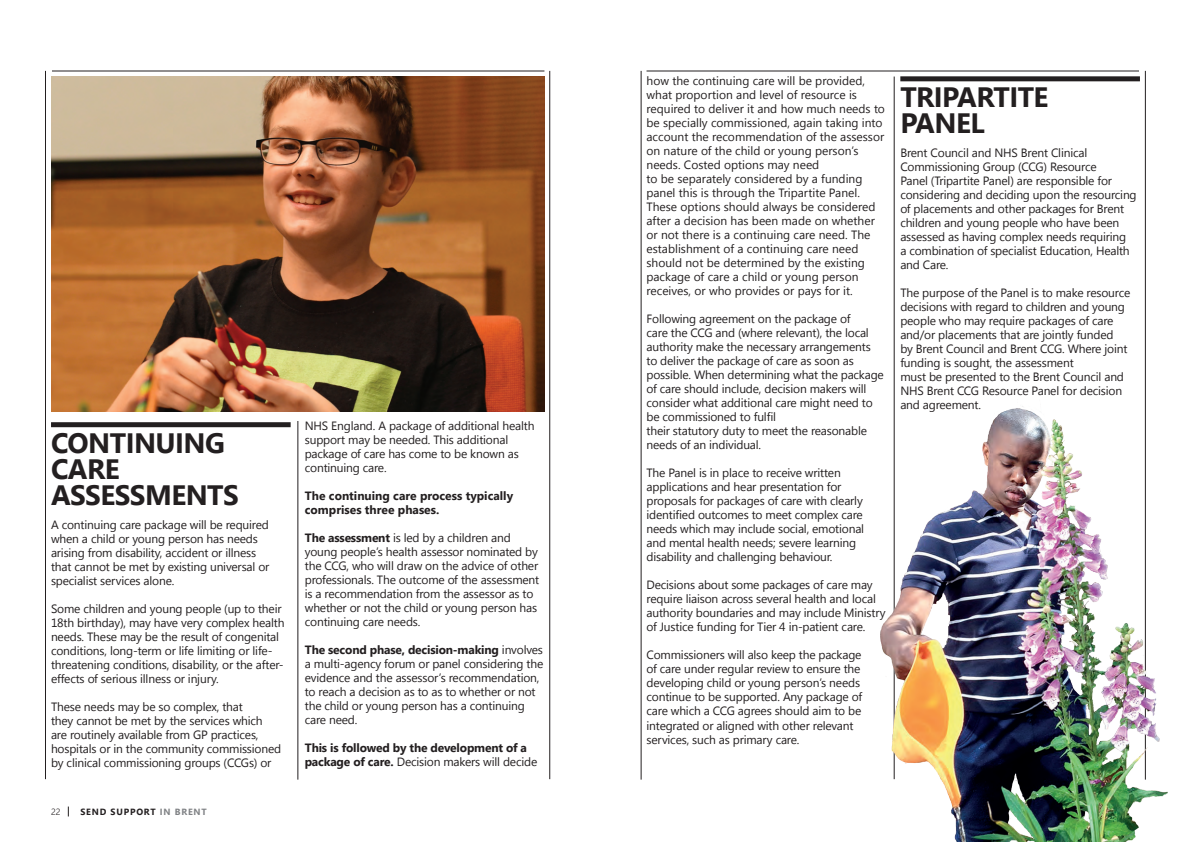
<style>
.page{position:relative;width:1191px;height:842px;background:#fff}
.page>*{position:absolute;margin:0;border:0;box-sizing:border-box;transform-origin:0 0}
.Chapter_heads{font:700 28px/26px "Segoe UI";letter-spacing:-.02em;color:#231f20}
.Body_text{font:12px/14px "Segoe UI";letter-spacing:-.015em;color:#231f20}
.Body_text-2{font:700 12px/14px "Segoe UI";letter-spacing:-.015em;color:#231f20}
.Bold_body_copy{font:700 12px/14px "Segoe UI";color:#231f20}
.t1{font:700 9px "Segoe UI";letter-spacing:.09em;color:#231f20}
.t2{font:300 9px "Segoe UI";color:#231f20}
.s1{color:#808285}
.s2{font-weight:700}
.s3{font-weight:400}
</style>
<div class="page">
<img style="left:51px;top:77px;width:493px;height:334px">
<hr style="left:45px;top:71px;width:1px;height:708px;background:#231f20">
<hr style="left:298px;top:421px;width:1px;height:359px;background:#231f20">
<hr style="left:52px;top:71px;width:492px;height:1px;background:#231f20">
<div style="left:51px;top:422px;width:240px;height:5px;background:#231f20"></div>
<hr style="left:894px;top:77px;width:1px;height:702px;background:#231f20">
<hr style="left:1145px;top:71px;width:1px;height:709px;background:#231f20">
<hr style="left:641px;top:71px;width:1px;height:709px;background:#231f20">
<hr style="left:549px;top:71px;width:1px;height:708px;background:#231f20">
<hr style="left:646px;top:71px;width:493px;height:1px;background:#231f20">
<div style="left:900px;top:76px;width:240px;height:5px;background:#231f20"></div>
<img style="left:880px;top:400px;width:288px;height:442px">
<p class="Chapter_heads" style="left:51px;top:429px;width:189px">CONTINUING<br>CARE<br>ASSESSMENTS</p>
<p class="Body_text" style="left:51px;top:517px;width:220px">A continuing care package will be required when a child or young person has needs arising from disability, accident or illness that cannot be met by existing universal or specialist services alone.</p>
<p class="Body_text" style="left:51px;top:601px;width:235px">Some children and young people (up to their 18th birthday), may have very complex health needs. These may be the result of congenital conditions, long-term or life limiting or life&shy;threatening conditions, disability, or the after&shy;effects of serious illness or injury.</p>
<p class="Body_text" style="left:51px;top:699px;width:232px">These needs may be so complex, that<br>they cannot be met by the services which are routinely available from GP practices, hospitals or in the community commissioned by clinical commissioning groups (CCGs) or</p>
<p class="t2" style="left:51px;top:804px;width:11px">22</p>
<p class="t1" style="left:80px;top:804px;width:128px">SEND SUPPORT <span class="s1">IN BRENT</span></p>
<p class="Body_text" style="left:305px;top:418px;width:231px">NHS England. A package of additional health support may be needed. This additional package of care has come to be known as continuing care.</p>
<p class="Bold_body_copy" style="left:305px;top:488px;width:210px">The continuing care process typically comprises three phases.</p>
<p class="Body_text" style="left:305px;top:530px;width:236px"><span class="s2">The assessment</span> is led by a children and young people’s health assessor nominated by the CCG, who will draw on the advice of other professionals. The outcome of the assessment is a recommendation from the assessor as to whether or not the child or young person has continuing care needs.</p>
<p class="Body_text" style="left:305px;top:642px;width:240px"><span class="s2">The second phase, decision-making</span> involves a multi-agency forum or panel considering the evidence and the assessor’s recommendation, to reach a decision as to as to whether or not the child or young person has a continuing care need.</p>
<p class="Body_text-2" style="left:305px;top:740px;width:234px">This is followed by the development of a package of care. <span class="s3">Decision makers will decide</span></p>
<p class="Body_text" style="left:646px;top:73px;width:240px">how the continuing care will be provided, what proportion and level of resource is required to deliver it and how much needs to be specially commissioned, again taking into account the recommendation of the assessor on nature of the child or young person’s needs. Costed options may need<br>to be separately considered by a funding panel this is through the Tripartite Panel.<br>These options should always be considered after a decision has been made on whether or not there is a continuing care need. The establishment of a continuing care need should not be determined by the existing package of care a child or young person receives, or who provides or pays for it.</p>
<p class="Body_text" style="left:646px;top:312px;width:239px">Following agreement on the package of<br>care the CCG and (where relevant), the local authority make the necessary arrangements to deliver the package of care as soon as possible. When determining what the package of care should include, decision makers will consider what additional care might need to be commissioned to fulfil<br>their statutory duty to meet the reasonable needs of an individual.</p>
<p class="Body_text" style="left:646px;top:466px;width:219px">The Panel is in place to receive written applications and hear presentation for proposals for packages of care with clearly identified outcomes to meet complex care needs which may include social, emotional and mental health needs; severe learning disability and challenging behaviour.</p>
<p class="Body_text" style="left:646px;top:578px;width:241px">Decisions about some packages of care may require liaison across several health and local authority boundaries and may include Ministry of Justice funding for Tier 4 in-patient care.</p>
<p class="Body_text" style="left:646px;top:648px;width:217px">Commissioners will also keep the package of care under regular review to ensure the developing child or young person’s needs continue to be supported. Any package of care which a CCG agrees should aim to be integrated or aligned with other relevant services, such as primary care.</p>
<p class="Chapter_heads" style="left:900px;top:84px;width:150px">TRIPARTITE<br>PANEL</p>
<p class="Body_text" style="left:900px;top:145px;width:238px">Brent Council and NHS Brent Clinical Commissioning Group (CCG) Resource<br>Panel (Tripartite Panel) are responsible for considering and deciding upon the resourcing of placements and other packages for Brent children and young people who have been assessed as having complex needs requiring<br>a combination of specialist Education, Health and Care.</p>
<p class="Body_text" style="left:900px;top:285px;width:231px">The purpose of the Panel is to make resource decisions with regard to children and young people who may require packages of care and/or placements that are jointly funded<br>by Brent Council and Brent CCG. Where joint funding is sought, the assessment<br>must be presented to the Brent Council and NHS Brent CCG Resource Panel for decision and agreement.</p>
</div>
